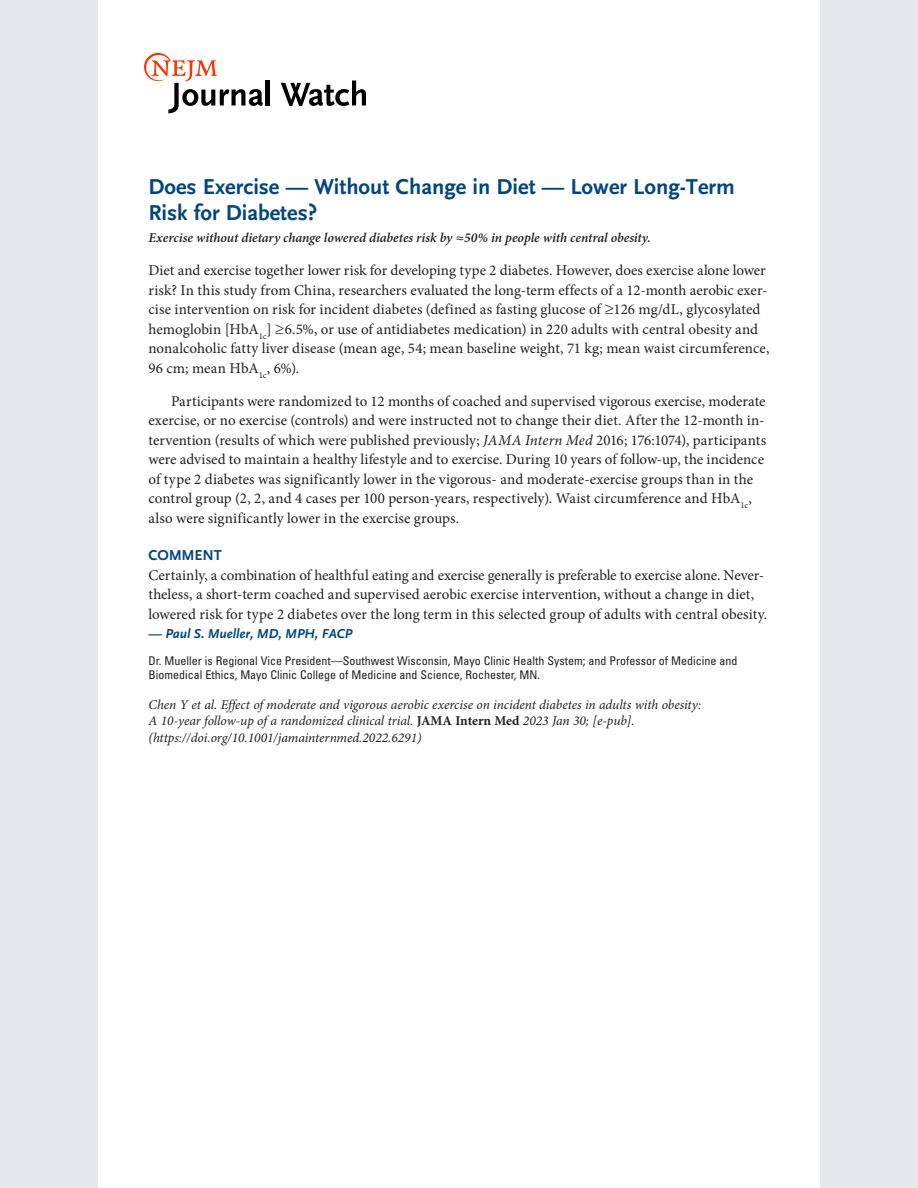
<style>
.page{position:relative;width:918px;height:1188px;background:#fff}
.page>*{position:absolute;margin:0;border:0;box-sizing:border-box;transform-origin:0 0}
.ArticleTitle{font:700 22.5px/25.5px "OTNEJM Scala Sans LF";color:#00467e}
.Body{font:15px/19.5px "Minion Pro";color:#231f20}
.BodyIndent{font:15px/19.5px "Minion Pro";color:#231f20}
.CommentHead{font:700 15px "OTNEJM Scala Sans LF";letter-spacing:-.015em;color:#00467e}
.Citation{font:italic 13.5px/16.5px "Minion Pro";letter-spacing:-.005em;color:#231f20}
.Blurb{font:italic 600 13.5px "Minion Pro";letter-spacing:-.005em;color:#231f20}
.Body-2{font:italic 700 13.5px "OTNEJM Scala Sans LF";color:#00467e}
.AuthorBio{font:condensed 12px/13.5px "Univers LT Std";color:#231f20}
.s1{font-style:italic}
.s2{font-weight:700;font-style:normal}
</style>
<div class="page">
<div style="left:0;top:0;width:97px;height:1188px;background:#e6e7e9"></div>
<div style="left:821px;top:0;width:97px;height:1188px;background:#e6e7e9"></div>
<hr style="left:266px;top:80px;width:4px;height:26px;background:#000">
<svg style="left:281px;top:80px;width:85px;height:26px"></svg>
<svg style="left:144px;top:53px;width:119px;height:60px"></svg>
<p class="ArticleTitle" style="left:148px;top:175px;width:588px">Does Exercise — Without Change in Diet — Lower Long-Term<br>Risk for Diabetes?</p>
<p class="Blurb" style="left:148px;top:230px;width:504px">Exercise without dietary change lowered diabetes risk by ≈50% in people with central obesity.</p>
<p class="Body" style="left:148px;top:261px;width:623px">Diet and exercise together lower risk for developing type 2 diabetes. However, does exercise alone lower risk? In this study from China, researchers evaluated the long-term effects of a 12-month aerobic exer&shy;cise intervention on risk for incident diabetes (defined as fasting glucose of ≥126 mg/dL, glycosylated hemoglobin [HbA<sub>1c</sub>] ≥6.5%, or use of antidiabetes medication) in 220 adults with central obesity and nonalcoholic fatty liver disease (mean age, 54; mean baseline weight, 71 kg; mean waist circumference, 96 cm; mean HbA<sub>1c</sub>, 6%).</p>
<p class="BodyIndent" style="left:148px;top:391px;width:619px;text-indent:22px">Participants were randomized to 12 months of coached and supervised vigorous exercise, moderate exercise, or no exercise (controls) and were instructed not to change their diet. After the 12-month in&shy;tervention (results of which were published previously; <span class="s1">JAMA Intern Med</span> 2016; 176:1074), participants were advised to maintain a healthy lifestyle and to exercise. During 10 years of follow-up, the incidence of type 2 diabetes was significantly lower in the vigorous- and moderate-exercise groups than in the control group (2, 2, and 4 cases per 100 person-years, respectively). Waist circumference and HbA<sub>1c</sub>, also were significantly lower in the exercise groups.</p>
<p class="CommentHead" style="left:148px;top:547px;width:75px">COMMENT</p>
<p class="Body" style="left:148px;top:565px;width:620px">Certainly, a combination of healthful eating and exercise generally is preferable to exercise alone. Never&shy;theless, a short-term coached and supervised aerobic exercise intervention, without a change in diet, lowered risk for type 2 diabetes over the long term in this selected group of adults with central obesity.</p>
<p class="Body-2" style="left:148px;top:626px;width:205px">— Paul S. Mueller, MD, MPH, FACP</p>
<p class="AuthorBio" style="left:148px;top:654px;width:590px">Dr. Mueller is Regional Vice President—Southwest Wisconsin, Mayo Clinic Health System; and Professor of Medicine and<br>Biomedical Ethics, Mayo Clinic College of Medicine and Science, Rochester, MN.</p>
<p class="Citation" style="left:148px;top:697px;width:554px">Chen Y et al. Effect of moderate and vigorous aerobic exercise on incident diabetes in adults with obesity:<br>A 10-year follow-up of a randomized clinical trial. <span class="s2">JAMA Intern Med</span> 2023 Jan 30; [e-pub]. (https://doi.org/10.1001/jamainternmed.2022.6291)</p>
</div>
